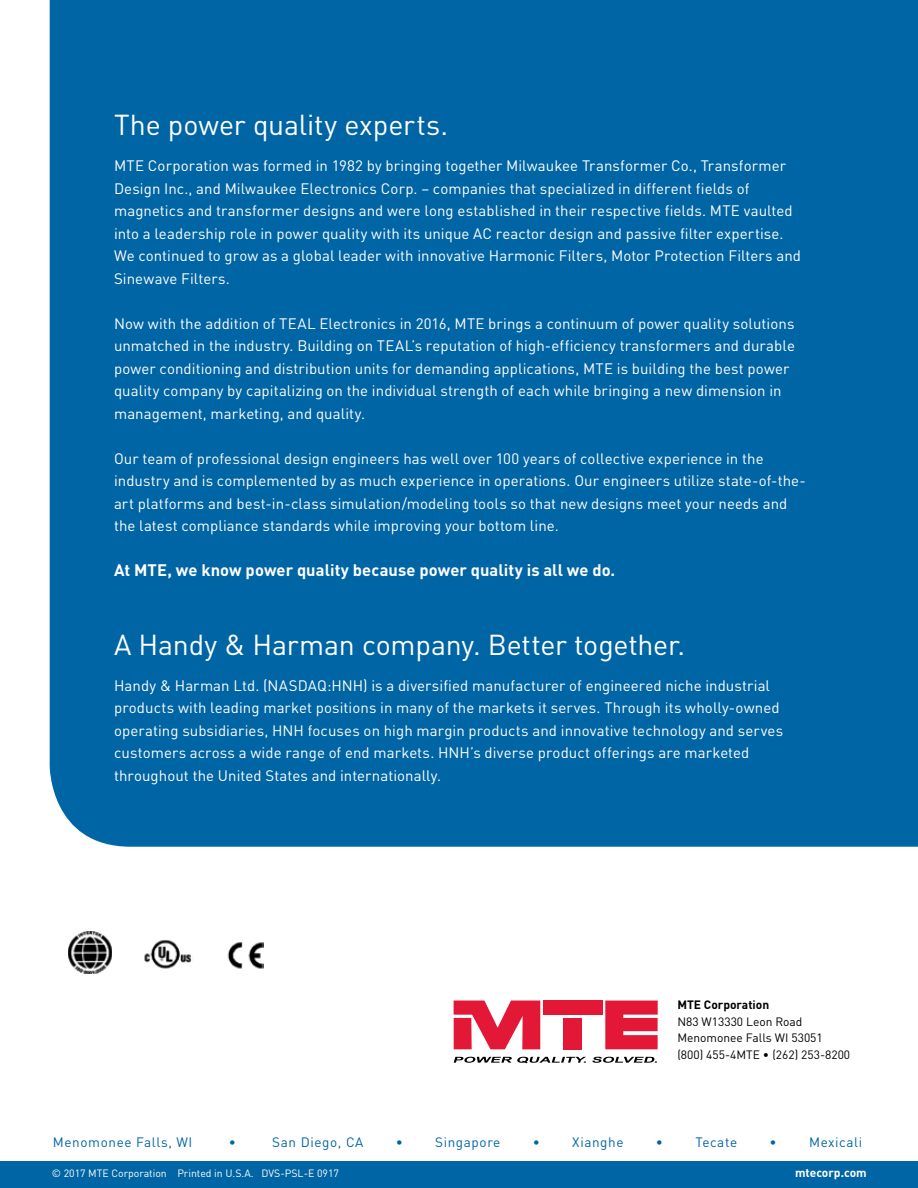
<style>
.page{position:relative;width:918px;height:1188px;background:#fff}
.page>*{position:absolute;margin:0;border:0;box-sizing:border-box;transform-origin:0 0}
.t1{font:28.5px "DINOT";letter-spacing:-.005em;color:#fff}
.t2{font:700 16.5px "DINOT";letter-spacing:.005em;color:#fff}
.t3{font:15px/22.5px "DINOT";letter-spacing:.005em;color:#fff}
.t4{font:13.5px "DINOT";letter-spacing:.045em;color:#0065a4}
.t5{font:12px/16.5px "DINOT";color:#000}
.t6{font:700 12px "DINOT";color:#000}
.t7{font:700 12px "DINOT";color:#fff}
.t8{font:10.5px "DINOT";color:#fff}
</style>
<div class="page">
<img style="left:69px;top:931px;width:43px;height:43px">
<img style="left:144px;top:940px;width:49px;height:29px">
<svg style="left:605px;top:1001px;width:53px;height:48px;background:#e6314c"></svg>
<svg style="left:454px;top:1001px;width:86px;height:48px"></svg>
<div style="left:563px;top:1018px;width:19px;height:31px;background:#e31837"></div>
<div style="left:543px;top:1001px;width:59px;height:14px;background:#e31837"></div>
<svg style="left:454px;top:1057px;width:132px;height:6px"></svg>
<svg style="left:592px;top:1057px;width:65px;height:6px"></svg>
<div style="left:50px;top:0;width:868px;height:847px;background:#0065a4"></div>
<div style="left:0;top:1161px;width:918px;height:27px;background:#0065a4"></div>
<img style="left:227px;top:942px;width:37px;height:27px">
<h1 class="t1" style="left:114px;top:107px;width:336px">The power quality experts.</h1>
<p class="t3" style="left:114px;top:154px;width:689px">MTE Corporation was formed in 1982 by bringing together Milwaukee Transformer Co., Transformer Design Inc., and Milwaukee Electronics Corp. – companies that specialized in different fields of magnetics and transformer designs and were long established in their respective fields. MTE vaulted into a leadership role in power quality with its unique AC reactor design and passive filter expertise.<br>We continued to grow as a global leader with innovative Harmonic Filters, Motor Protection Filters and Sinewave Filters.</p>
<p class="t3" style="left:114px;top:312px;width:682px">Now with the addition of TEAL Electronics in 2016, MTE brings a continuum of power quality solutions unmatched in the industry. Building on TEAL’s reputation of high-efficiency transformers and durable power conditioning and distribution units for demanding applications, MTE is building the best power quality company by capitalizing on the individual strength of each while bringing a new dimension in management, marketing, and quality.</p>
<p class="t3" style="left:114px;top:447px;width:693px">Our team of professional design engineers has well over 100 years of collective experience in the industry and is complemented by as much experience in operations. Our engineers utilize state-of-the&shy;art platforms and best-in-class simulation/modeling tools so that new designs meet your needs and the latest compliance standards while improving your bottom line.</p>
<p class="t2" style="left:114px;top:559px;width:503px">At MTE, we know power quality because power quality is all we do.</p>
<h1 class="t1" style="left:114px;top:627px;width:573px">A Handy &amp; Harman company. Better together.</h1>
<p class="t3" style="left:114px;top:674px;width:671px">Handy &amp; Harman Ltd. (NASDAQ:HNH) is a diversified manufacturer of engineered niche industrial products with leading market positions in many of the markets it serves. Through its wholly-owned operating subsidiaries, HNH focuses on high margin products and innovative technology and serves customers across a wide range of end markets. HNH’s diverse product offerings are marketed throughout the United States and internationally.</p>
<p class="t6" style="left:677px;top:997px;width:93px">MTE Corporation</p>
<p class="t5" style="left:677px;top:1013px;width:174px">N83 W13330 Leon Road<br>Menomonee Falls WI 53051 (800) 455-4MTE • (262) 253-8200</p>
<p class="t4" style="left:53px;top:1133px;width:141px">Menomonee Falls, WI</p>
<p class="t4" style="left:229px;top:1133px;width:9px">•</p>
<p class="t4" style="left:272px;top:1133px;width:93px">San Diego, CA</p>
<p class="t4" style="left:396px;top:1133px;width:106px">• Singapore</p>
<p class="t4" style="left:533px;top:1133px;width:92px">• Xianghe</p>
<p class="t4" style="left:656px;top:1133px;width:83px">• Tecate</p>
<p class="t4" style="left:770px;top:1133px;width:94px">• Mexicali</p>
<p class="t8" style="left:52px;top:1166px;width:289px">© 2017 MTE Corporation Printed in U.S.A. DVS-PSL-E 0917</p>
<p class="t7" style="left:795px;top:1165px;width:73px">mtecorp.com</p>
</div>
